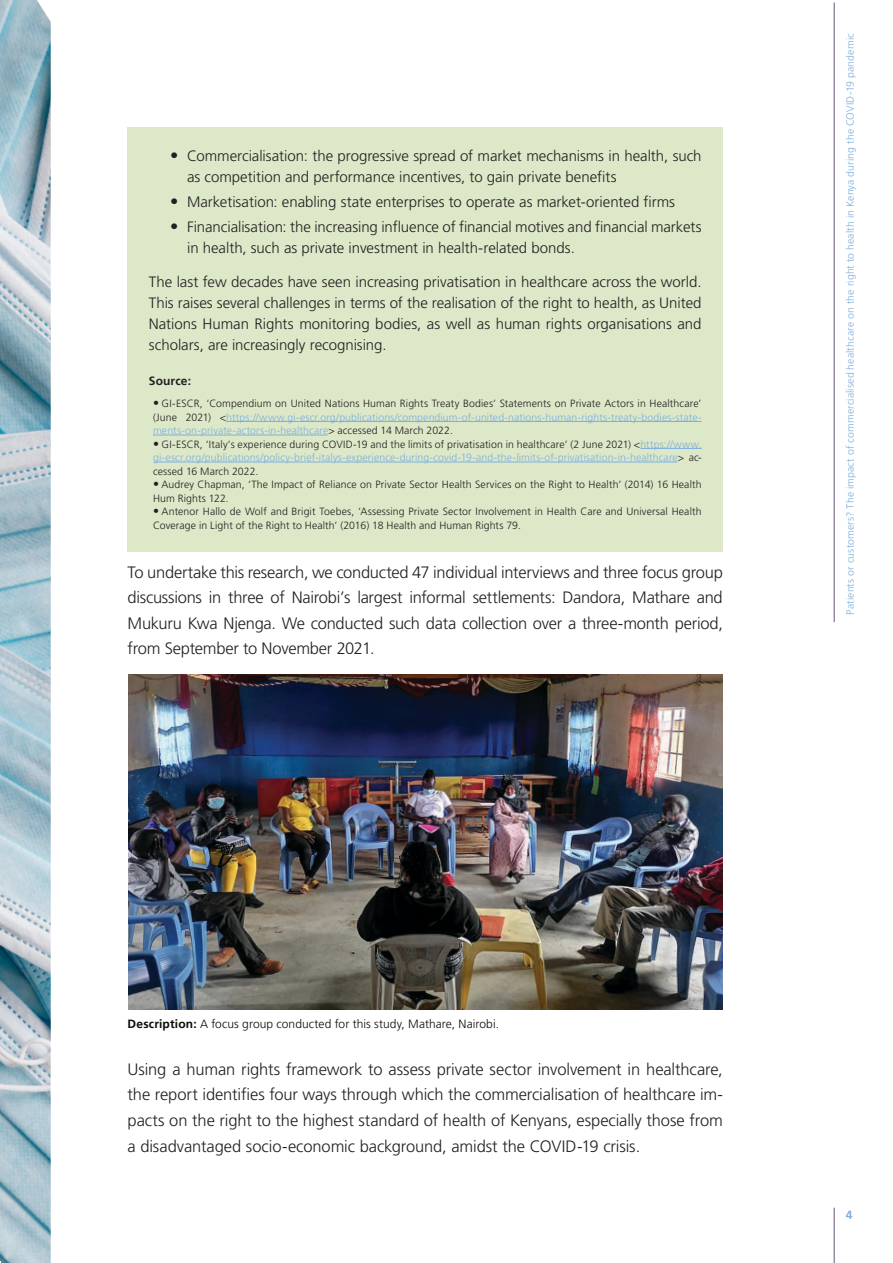
<style>
.page{position:relative;width:893px;height:1263px;background:#fff}
.page>*{position:absolute;margin:0;border:0;box-sizing:border-box;transform-origin:0 0}
.Parrafo-Base{font:16.5px/25.5px "Frutiger LT 45 Lt";letter-spacing:-.01em;color:#231f20;text-align:justify}
.CAJA_TEXTO{font:15px/21px "Frutiger LT 45 Lt";letter-spacing:-.005em;color:#231f20}
.Epigrafe{font:12px "Frutiger LT 45 Lt";letter-spacing:.005em;color:#100b08}
.CAJA_SOURCE{font:12px "Frutiger LT 65 Bd";letter-spacing:.01em;color:#231f20}
.t1{font:700 12px "Frutiger LT Std";color:#7eb0de}
.t2{font:10.5px/13.5px "Frutiger LT 45 Lt";letter-spacing:.01em;color:#7eb0de;text-align:justify}
.t3{font:10.5px/13.5px "Frutiger LT 45 Lt";letter-spacing:.01em;color:#231f20}
.t4{font:300 10.5px "Frutiger LT Std";letter-spacing:.01em;color:#7eb0de}
.s1{font-family:"Frutiger LT Std";font-weight:700;font-size:16.5px}
.s2{font-size:12px;color:#231f20}
.s3{color:#231f20}
.s4{font-size:12px}
.s5{font-family:"Frutiger LT 65 Bd"}
</style>
<div class="page">
<hr style="left:834px;top:1208px;width:1px;height:55px;background:#65557a">
<img style="left:0;top:0;width:51px;height:1263px">
<hr style="left:834px;top:2px;width:1px;height:620px;background:#65557a">
<div style="left:128px;top:128px;width:595px;height:78px;background:#dce8c8"></div>
<div style="left:128px;top:199px;width:595px;height:79px;background:#dce8c8"></div>
<div style="left:128px;top:254px;width:595px;height:120px;background:#dce8c8"></div>
<div style="left:128px;top:354px;width:595px;height:55px;background:#dce8c8"></div>
<div style="left:128px;top:377px;width:595px;height:80px;background:#dce8c8"></div>
<div style="left:128px;top:418px;width:595px;height:80px;background:#dce8c8"></div>
<hr style="left:640px;top:448px;width:62px;height:1px;background:#7eb0de">
<div style="left:128px;top:485px;width:595px;height:67px;background:#dce8c8"></div>
<img style="left:128px;top:674px;width:594px;height:336px">
<hr style="left:153px;top:462px;width:525px;height:1px;background:#7eb0de">
<hr style="left:226px;top:421px;width:476px;height:1px;background:#7eb0de">
<hr style="left:153px;top:435px;width:175px;height:1px;background:#7eb0de">
<p class="CAJA_TEXTO" style="left:187px;top:145px;width:516px;text-indent:-17px"><span class="s1">•</span> Commercialisation: the progressive spread of market mechanisms in health, such as competition and performance incentives, to gain private benefits</p>
<p class="CAJA_TEXTO" style="left:170px;top:192px;width:506px"><span class="s1">•</span> Marketisation: enabling state enterprises to operate as market-oriented firms</p>
<p class="CAJA_TEXTO" style="left:187px;top:217px;width:516px;text-indent:-17px"><span class="s1">•</span> Financialisation: the increasing influence of financial motives and financial markets in health, such as private investment in health-related bonds.</p>
<p class="CAJA_TEXTO" style="left:149px;top:272px;width:554px;text-align:justify">The last few decades have seen increasing privatisation in healthcare across the world.<br>This raises several challenges in terms of the realisation of the right to health, as United Nations Human Rights monitoring bodies, as well as human rights organisations and scholars, are increasingly recognising.</p>
<p class="CAJA_SOURCE" style="left:149px;top:374px;width:44px">Source:</p>
<p class="t2" style="left:153px;top:397px;width:550px"><span class="s2">•</span> <span class="s3">GI-ESCR, ‘Compendium on United Nations Human Rights Treaty Bodies’ Statements on Private Actors in Healthcare’ (June 2021) &lt;</span>https://www.gi-escr.org/publications/compendium-of-united-nations-human-rights-treaty-bodies-state&shy;ments-on-private-actors-in-healthcare<span class="s3">&gt; accessed 14 March 2022.</span></p>
<p class="t2" style="left:153px;top:437px;width:550px"><span class="s2">•</span> <span class="s3">GI-ESCR, ‘Italy’s experience during COVID-19 and the limits of privatisation in healthcare’ (2 June 2021) &lt;</span>https://www. gi-escr.org/publications/policy-brief-italys-experience-during-covid-19-and-the-limits-of-privatisation-in-healthcare<span class="s3">&gt; ac&shy;cessed 16 March 2022.</span></p>
<p class="t3" style="left:153px;top:478px;width:550px"><span class="s4">•</span> Audrey Chapman, ‘The Impact of Reliance on Private Sector Health Services on the Right to Health’ (2014) 16 Health<br>Hum Rights 122.</p>
<p class="t3" style="left:153px;top:505px;width:550px"><span class="s4">•</span> Antenor Hallo de Wolf and Brigit Toebes, ‘Assessing Private Sector Involvement in Health Care and Universal Health<br>Coverage in Light of the Right to Health’ (2016) 18 Health and Human Rights 79.</p>
<p class="Parrafo-Base" style="left:128px;top:559px;width:597px">To undertake this research, we conducted 47 individual interviews and three focus group discussions in three of Nairobi’s largest informal settlements: Dandora, Mathare and Mukuru Kwa Njenga. We conducted such data collection over a three-month period, from September to November 2021.</p>
<p class="t4" style="left:844px;top:615px;width:583px;rotate:-90deg">Patients or customers? The impact of commercialised healthcare on the right to health in Kenya during the COVID-19 pandemic</p>
<p class="Epigrafe" style="left:128px;top:1017px;width:373px"><span class="s5">Description:</span> A focus group conducted for this study, Mathare, Nairobi.</p>
<p class="Parrafo-Base" style="left:128px;top:1057px;width:597px">Using a human rights framework to assess private sector involvement in healthcare, the report identifies four ways through which the commercialisation of healthcare im&shy;pacts on the right to the highest standard of health of Kenyans, especially those from a disadvantaged socio-economic background, amidst the COVID-19 crisis.</p>
<p class="t1" style="left:846px;top:1208px;width:8px">4</p>
</div>
